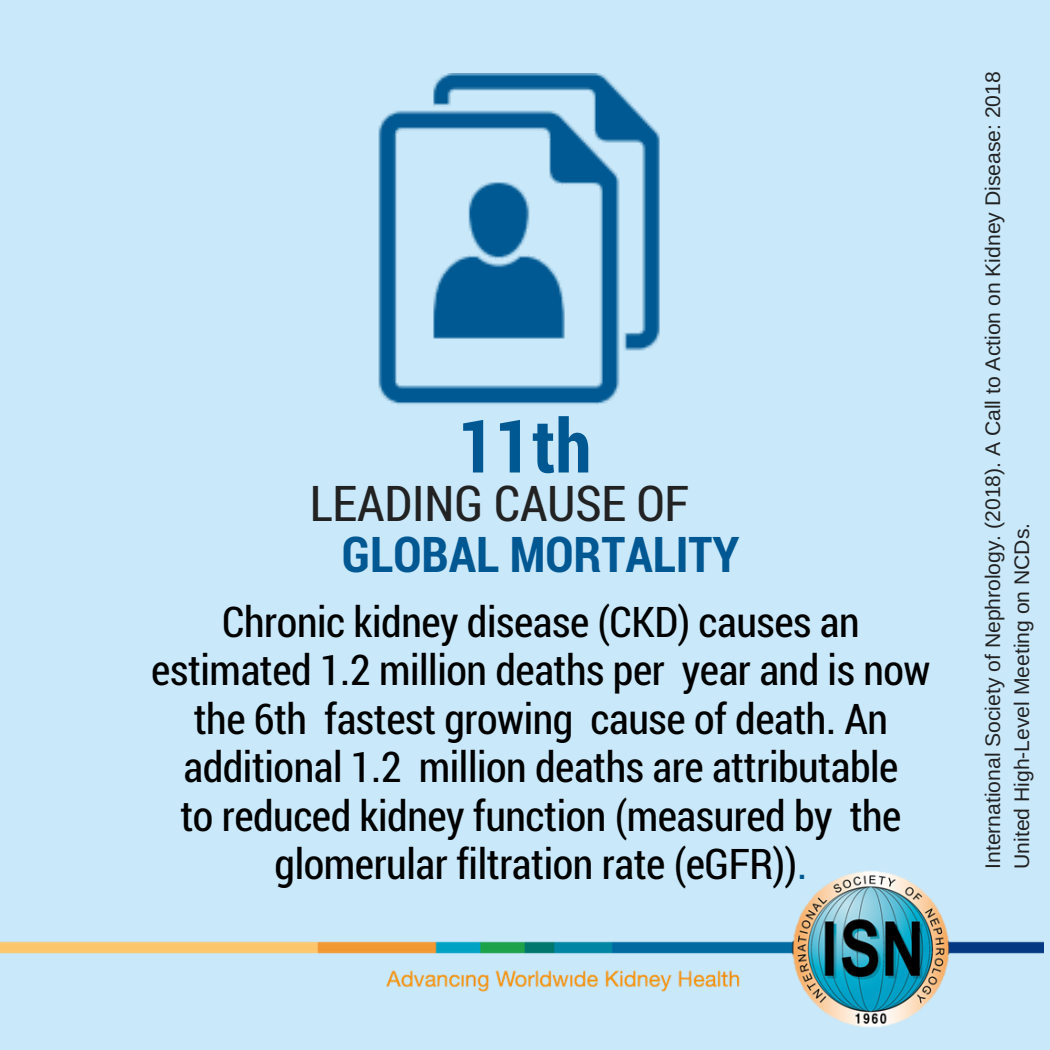
<style>
.page{position:relative;width:1050px;height:1050px;background:#c9e8f9}
.page>*{position:absolute;margin:0;border:0;box-sizing:border-box;transform-origin:0 0}
.t1{font:700 74.02px "Roboto Condensed";color:#005893}
.t2{font:700 49.35px "Roboto Condensed";color:#005893}
.t3{font:49.35px "Roboto Condensed";color:#222}
.t4{font:42.35px/48.6px "Roboto Condensed";letter-spacing:-.01em;color:#000;text-align:center}
.t5{font:21.18px/28.9px "Arimo";color:#222}
.s1{color:#005893}
</style>
<div class="page">
<img style="left:0;top:871px;width:1043px;height:157px">
<img style="left:378px;top:74px;width:282px;height:331px">
<h1 class="t1" style="left:459px;top:395px;width:134px">11th</h1>
<p class="t3" style="left:310px;top:469px;width:381px">LEADING CAUSE OF</p>
<p class="t2" style="left:342px;top:521px;width:399px">GLOBAL MORTALITY</p>
<p class="t4" style="left:151px;top:596px;width:781px">Chronic kidney disease (CKD) causes an estimated 1.2 million deaths per year and is now the 6th fastest growing cause of death. An additional 1.2 million deaths are attributable<br>to reduced kidney function (measured by the glomerular filtration rate (eGFR))<span class="s1">.</span></p>
<p class="t5" style="left:978px;top:869px;width:799px;rotate:-90deg">International Society of Nephrology. (2018). A Call to Action on Kidney Disease: 2018<br>United High-Level Meeting on NCDs.</p>
</div>
